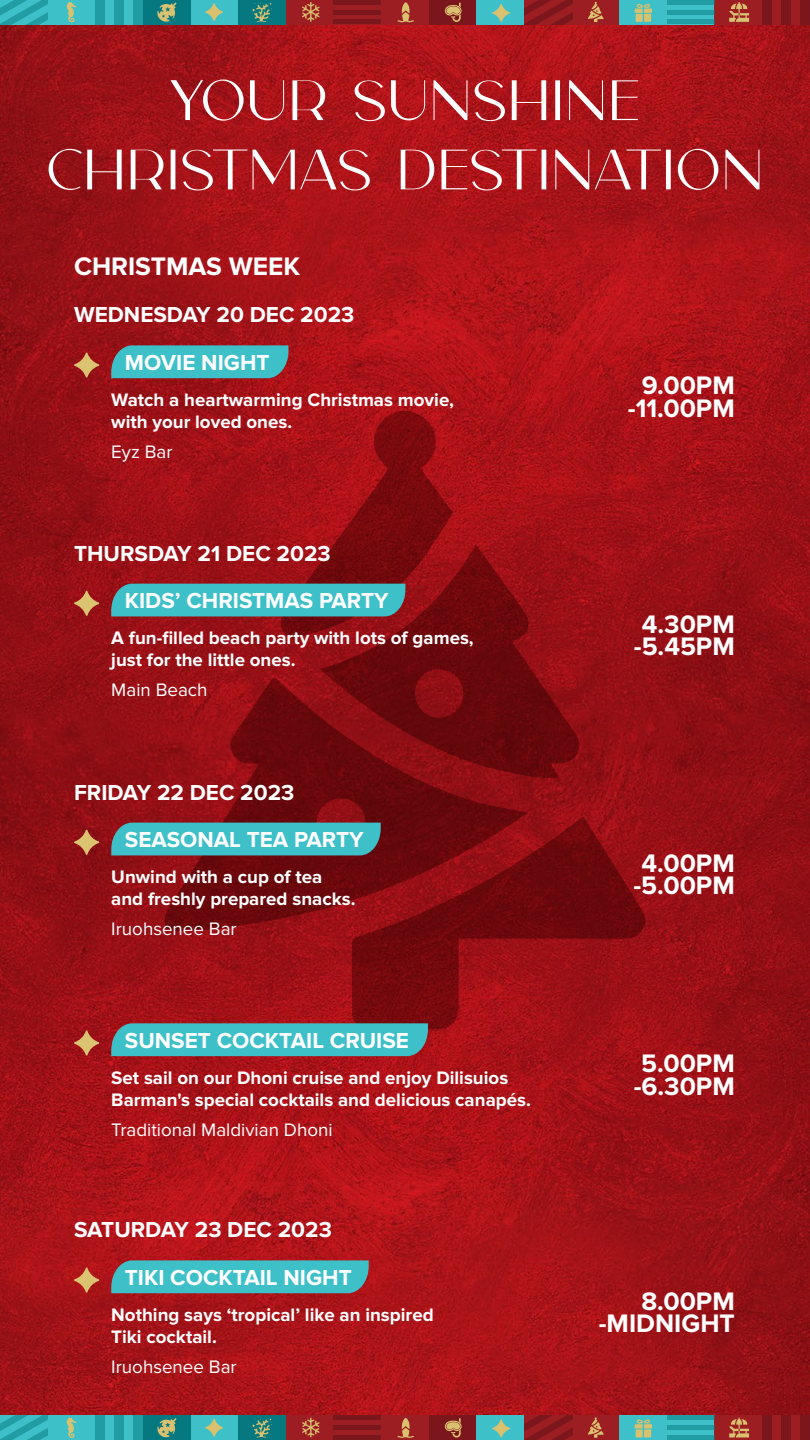
<style>
.page{position:relative;width:810px;height:1440px;background:#fff}
.page>*{position:absolute;margin:0;border:0;box-sizing:border-box;transform-origin:0 0}
.t1{font:300 57.75px/69.3px "Carla Sans";color:#fff;text-align:center}
.t2{font:700 26.25px/22.5px "Proxima Nova";color:#fff;text-align:center}
.t3{font:700 22.5px "Proxima Nova";color:#fff}
.t4{font:700 18.75px/22.5px "Proxima Nova";color:#fff}
.t5{font:18.75px "Proxima Nova";color:#fff}
</style>
<div class="page">
<img style="left:0;top:0;width:810px;height:1440px">
<div style="left:286px;top:0;width:190px;height:24px;background:#9d1e22"></div>
<div style="left:429px;top:0;width:47px;height:24px;background:#7c161d"></div>
<div style="left:0;top:0;width:286px;height:24px;background:#3dc0c7"></div>
<div style="left:477px;top:0;width:47px;height:24px;background:#3dc0c7"></div>
<div style="left:524px;top:0;width:95px;height:24px;background:#9d1e22"></div>
<div style="left:619px;top:0;width:96px;height:24px;background:#3dc0c7"></div>
<div style="left:715px;top:0;width:95px;height:24px;background:#9d1e22"></div>
<div style="left:667px;top:0;width:48px;height:5px;background:#219ca3"></div>
<div style="left:667px;top:10px;width:48px;height:5px;background:#219ca3"></div>
<hr style="left:667px;top:20px;width:48px;height:4px;background:#219ca3">
<div style="left:334px;top:0;width:47px;height:5px;background:#7c161d"></div>
<div style="left:334px;top:10px;width:47px;height:5px;background:#7c161d"></div>
<hr style="left:334px;top:20px;width:47px;height:4px;background:#7c161d">
<div style="left:134px;top:0;width:9px;height:24px;background:#219ca3"></div>
<div style="left:115px;top:0;width:9px;height:24px;background:#219ca3"></div>
<div style="left:95px;top:0;width:10px;height:24px;background:#219ca3"></div>
<div style="left:801px;top:0;width:9px;height:24px;background:#7c161d"></div>
<div style="left:782px;top:0;width:9px;height:24px;background:#7c161d"></div>
<div style="left:762px;top:0;width:10px;height:24px;background:#7c161d"></div>
<svg style="left:0;top:0;width:48px;height:24px"></svg>
<div style="left:143px;top:0;width:48px;height:24px;background:#067980"></div>
<div style="left:238px;top:0;width:48px;height:24px;background:#067980"></div>
<svg style="left:252px;top:3px;width:20px;height:19px"></svg>
<svg style="left:66px;top:1px;width:10px;height:21px"></svg>
<svg style="left:492px;top:0;width:80px;height:24px"></svg>
<svg style="left:157px;top:3px;width:66px;height:19px"></svg>
<svg style="left:302px;top:2px;width:18px;height:20px"></svg>
<svg style="left:588px;top:2px;width:16px;height:20px"></svg>
<svg style="left:729px;top:2px;width:20px;height:20px"></svg>
<svg style="left:634px;top:3px;width:18px;height:19px"></svg>
<svg style="left:398px;top:2px;width:16px;height:20px"></svg>
<svg style="left:444px;top:3px;width:18px;height:19px"></svg>
<div style="left:286px;top:1416px;width:190px;height:24px;background:#9d1e22"></div>
<div style="left:429px;top:1416px;width:47px;height:24px;background:#7c161d"></div>
<div style="left:0;top:1416px;width:286px;height:24px;background:#3dc0c7"></div>
<div style="left:477px;top:1416px;width:47px;height:24px;background:#3dc0c7"></div>
<div style="left:524px;top:1416px;width:95px;height:24px;background:#9d1e22"></div>
<div style="left:619px;top:1416px;width:96px;height:24px;background:#3dc0c7"></div>
<div style="left:715px;top:1416px;width:95px;height:24px;background:#9d1e22"></div>
<hr style="left:667px;top:1416px;width:48px;height:4px;background:#219ca3">
<div style="left:667px;top:1425px;width:48px;height:5px;background:#219ca3"></div>
<div style="left:667px;top:1435px;width:48px;height:5px;background:#219ca3"></div>
<hr style="left:334px;top:1416px;width:47px;height:4px;background:#7c161d">
<div style="left:334px;top:1425px;width:47px;height:5px;background:#7c161d"></div>
<div style="left:334px;top:1435px;width:47px;height:5px;background:#7c161d"></div>
<div style="left:134px;top:1416px;width:9px;height:24px;background:#219ca3"></div>
<div style="left:115px;top:1416px;width:9px;height:24px;background:#219ca3"></div>
<div style="left:95px;top:1416px;width:10px;height:24px;background:#219ca3"></div>
<div style="left:801px;top:1416px;width:9px;height:24px;background:#7c161d"></div>
<div style="left:782px;top:1416px;width:9px;height:24px;background:#7c161d"></div>
<div style="left:762px;top:1416px;width:10px;height:24px;background:#7c161d"></div>
<svg style="left:0;top:1416px;width:48px;height:24px"></svg>
<div style="left:143px;top:1416px;width:48px;height:24px;background:#067980"></div>
<div style="left:238px;top:1416px;width:48px;height:24px;background:#067980"></div>
<svg style="left:252px;top:1418px;width:20px;height:20px"></svg>
<svg style="left:66px;top:1417px;width:10px;height:21px"></svg>
<svg style="left:492px;top:1416px;width:80px;height:24px"></svg>
<svg style="left:157px;top:1418px;width:66px;height:19px"></svg>
<svg style="left:302px;top:1418px;width:18px;height:19px"></svg>
<svg style="left:588px;top:1417px;width:16px;height:21px"></svg>
<svg style="left:729px;top:1418px;width:20px;height:19px"></svg>
<svg style="left:634px;top:1419px;width:18px;height:18px"></svg>
<svg style="left:398px;top:1418px;width:16px;height:20px"></svg>
<svg style="left:444px;top:1418px;width:18px;height:20px"></svg>
<svg style="left:165px;top:677px;width:362px;height:254px;background:#7c0b10"></svg>
<svg style="left:320px;top:545px;width:261px;height:233px;background:#7a0a0f"></svg>
<svg style="left:352px;top:817px;width:293px;height:212px;background:#830c11"></svg>
<svg style="left:74px;top:352px;width:25px;height:26px"></svg>
<svg style="left:111px;top:345px;width:177px;height:33px;background:#42b6bd"></svg>
<svg style="left:74px;top:590px;width:25px;height:26px"></svg>
<svg style="left:111px;top:411px;width:342px;height:227px;background:#8c242a"></svg>
<svg style="left:74px;top:829px;width:25px;height:26px"></svg>
<div style="left:111px;top:823px;width:270px;height:32px;background:#3dc0c7"></div>
<svg style="left:74px;top:1267px;width:25px;height:26px"></svg>
<div style="left:111px;top:1260px;width:258px;height:33px;background:#3dc0c7"></div>
<svg style="left:74px;top:1030px;width:25px;height:26px"></svg>
<div style="left:111px;top:1023px;width:317px;height:33px;background:#3dc0c7"></div>
<h1 class="t1" style="left:46px;top:61px;width:720px">YOUR SUNSHINE chRISTMAS DESTINATION</h1>
<h2 class="t2" style="left:74px;top:255px;width:228px">CHRISTMAS WEEK</h2>
<p class="t3" style="left:74px;top:302px;width:282px">WEDNESDAY 20 DEC 2023</p>
<p class="t3" style="left:125px;top:349px;width:146px">MOVIE NIGHT</p>
<p class="t4" style="left:111px;top:389px;width:344px">Watch a heartwarming Christmas movie, with your loved ones.</p>
<p class="t5" style="left:111px;top:441px;width:63px">Eyz Bar</p>
<p class="t3" style="left:74px;top:540px;width:258px">THURSDAY 21 DEC 2023</p>
<p class="t3" style="left:125px;top:588px;width:265px">KIDS’ CHRISTMAS PARTY</p>
<p class="t4" style="left:111px;top:627px;width:364px">A fun-filled beach party with lots of games, just for the little ones.</p>
<p class="t5" style="left:111px;top:679px;width:98px">Main Beach</p>
<p class="t3" style="left:74px;top:779px;width:222px">FRIDAY 22 DEC 2023</p>
<p class="t3" style="left:125px;top:827px;width:240px">SEASONAL TEA PARTY</p>
<p class="t4" style="left:111px;top:866px;width:246px">Unwind with a cup of tea and freshly prepared snacks.</p>
<p class="t5" style="left:111px;top:918px;width:127px">Iruohsenee Bar</p>
<p class="t3" style="left:125px;top:1027px;width:286px">SUNSET COCKTAIL CRUISE</p>
<p class="t4" style="left:111px;top:1066px;width:421px">Set sail on our Dhoni cruise and enjoy Dilisuios<br>Barman's special cocktails and delicious canapés.</p>
<p class="t5" style="left:111px;top:1119px;width:223px">Traditional Maldivian Dhoni</p>
<p class="t3" style="left:74px;top:1217px;width:259px">SATURDAY 23 DEC 2023</p>
<p class="t3" style="left:125px;top:1264px;width:228px">TIKI COCKTAIL NIGHT</p>
<p class="t4" style="left:111px;top:1304px;width:324px">Nothing says ‘tropical’ like an inspired<br>Tiki cocktail.</p>
<p class="t5" style="left:111px;top:1356px;width:127px">Iruohsenee Bar</p>
<h2 class="t2" style="left:628px;top:375px;width:108px">9.00PM -11.00PM</h2>
<h2 class="t2" style="left:634px;top:613px;width:103px">4.30PM -5.45PM</h2>
<h2 class="t2" style="left:633px;top:852px;width:103px">4.00PM -5.00PM</h2>
<h2 class="t2" style="left:634px;top:1053px;width:103px;text-align:left">5.00PM -6.30PM</h2>
<h2 class="t2" style="left:599px;top:1290px;width:138px;text-align:right">8.00PM -MIDNIGHT</h2>
</div>
